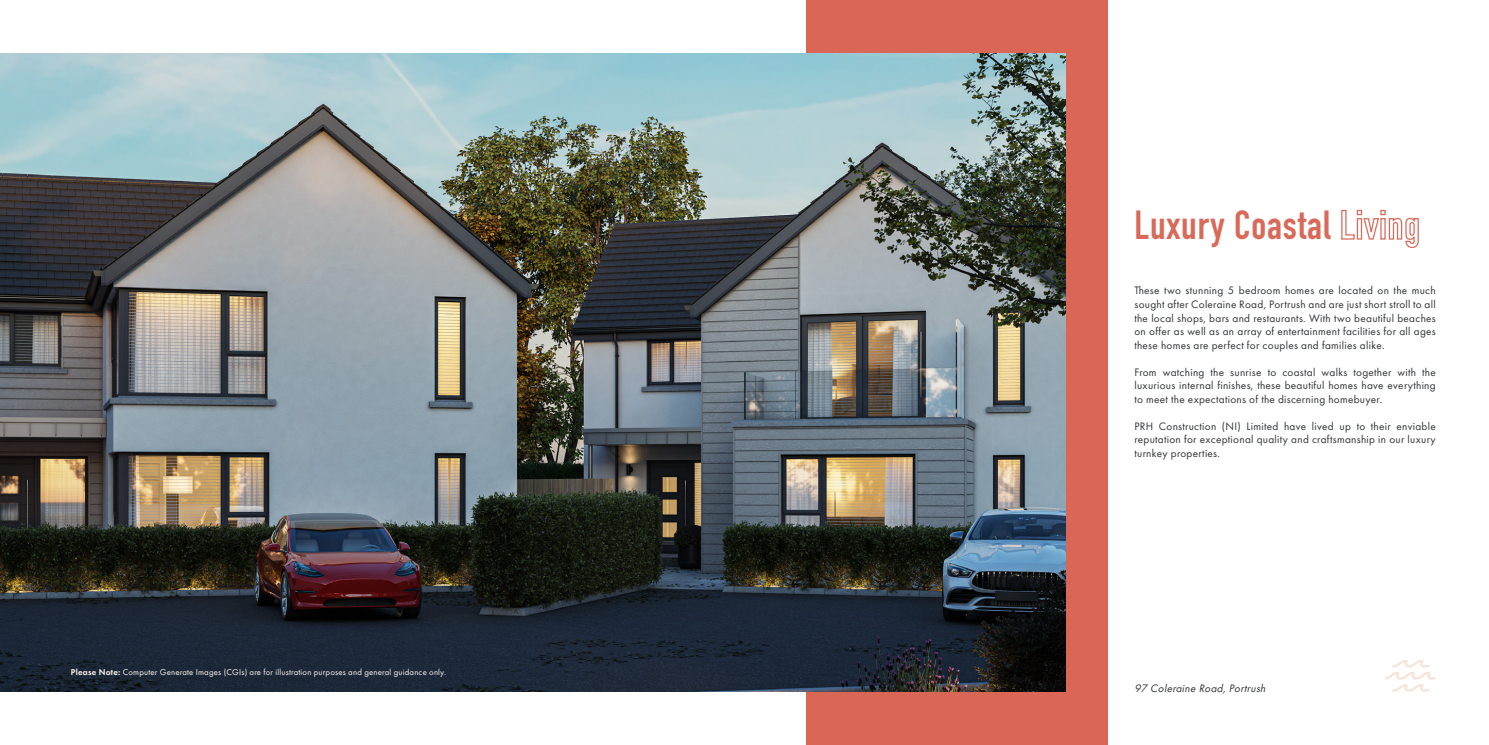
<style>
.page{position:relative;width:1489px;height:745px;background:#fff}
.page>*{position:absolute;margin:0;border:0;box-sizing:border-box;transform-origin:0 0}
.t1{font:40px "DIN Engschrift LT Pro";letter-spacing:.025em;color:#d96a59}
.t2{font:11.25px/13.5px "Futura PT";letter-spacing:.025em;color:#303436;text-align:justify}
.t3{font:italic 11.25px "Futura PT";color:#303436}
.t4{font:8.75px "Futura PT";letter-spacing:.02em;color:#fef5ef}
.s1{font-weight:600}
</style>
<div class="page">
<svg style="left:1385px;top:660px;width:50px;height:31px"></svg>
<div style="left:806px;top:0;width:301px;height:744px;background:#da6755"></div>
<img style="left:0;top:53px;width:1065px;height:638px">
<p class="t4" style="left:71px;top:666px;width:377px"><span class="s1">Please Note:</span> Computer Generate Images (CGIs) are for illustration purposes and general guidance only.</p>
<p class="t1" style="left:1134px;top:201px;width:287px">Luxury Coastal Living</p>
<p class="t2" style="left:1134px;top:284px;width:303px">These two stunning 5 bedroom homes are located on the much sought after Coleraine Road, Portrush and are just short stroll to all the local shops, bars and restaurants. With two beautiful beaches on offer as well as an array of entertainment facilities for all ages these homes are perfect for couples and families alike.</p>
<p class="t2" style="left:1134px;top:365px;width:303px">From watching the sunrise to coastal walks together with the luxurious internal finishes, these beautiful homes have everything to meet the expectations of the discerning homebuyer.</p>
<p class="t2" style="left:1134px;top:419px;width:303px">PRH Construction (NI) Limited have lived up to their enviable reputation for exceptional quality and craftsmanship in our luxury turnkey properties.</p>
<p class="t3" style="left:1134px;top:681px;width:135px">97 Coleraine Road, Portrush</p>
</div>
